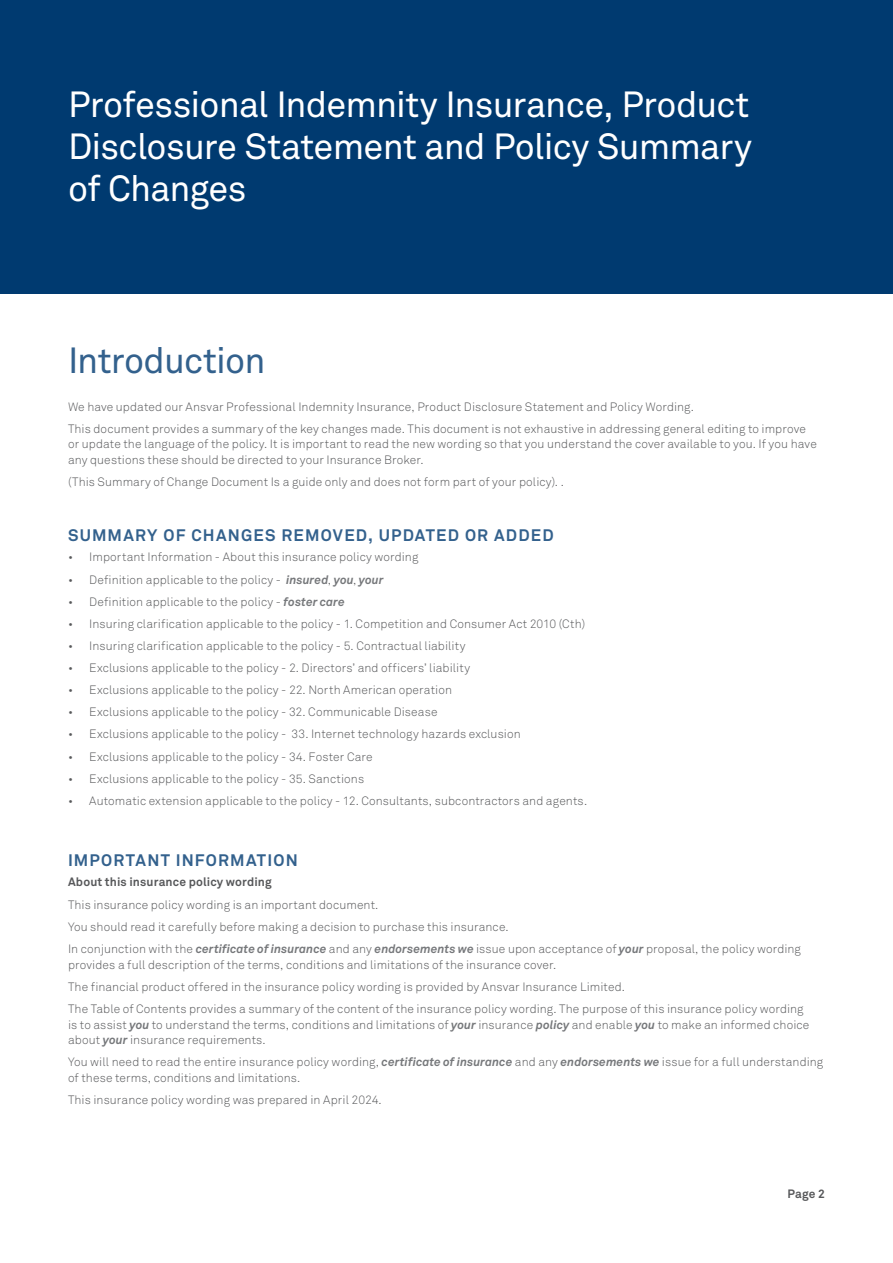
<style>
.page{position:relative;width:893px;height:1263px;background:#fff}
.page>*{position:absolute;margin:0;border:0;box-sizing:border-box;transform-origin:0 0}
.Section_heading{font:36px/42px "Akkurat Pro";letter-spacing:-.02em;color:#fff;text-align:justify}
.t1{font:36px "Akkurat Pro";letter-spacing:-.02em;color:#33618d}
.Body_heading_2{font:700 16.5px "Akkurat Pro";letter-spacing:.07em;color:#33618d}
.t2{font:12px/15.8px "Akkurat Light Pro";letter-spacing:.01em;color:#57585a}
.t3{font:700 12px "Akkurat Pro";letter-spacing:.015em;color:#57585a}
.s1{font-family:"Akkurat Pro";font-weight:700;font-style:italic;color:#76787b}
</style>
<div class="page">
<div style="left:0;top:0;width:893px;height:293px;background:#003a70"></div>
<p class="Section_heading" style="left:68px;top:85px;width:685px">Professional Indemnity Insurance, Product Disclosure Statement and Policy Summary of Changes</p>
<p class="t1" style="left:68px;top:339px;width:199px">Introduction</p>
<p class="t2" style="left:68px;top:399px;width:627px">We have updated our Ansvar Professional Indemnity Insurance, Product Disclosure Statement and Policy Wording.</p>
<p class="t2" style="left:68px;top:421px;width:750px">This document provides a summary of the key changes made. This document is not exhaustive in addressing general editing to improve or update the language of the policy. It is important to read the new wording so that you understand the cover available to you. If you have any questions these should be directed to your Insurance Broker.</p>
<p class="t2" style="left:68px;top:474px;width:497px">(This Summary of Change Document Is a guide only and does not form part of your policy). .</p>
<p class="Body_heading_2" style="left:68px;top:525px;width:487px">SUMMARY OF CHANGES REMOVED, UPDATED OR ADDED</p>
<p class="t2" style="left:68px;top:550px;width:352px">• Important Information - About this insurance policy wording</p>
<p class="t2" style="left:68px;top:572px;width:317px">• Definition applicable to the policy - <span class="s1">insured</span>, <span class="s1">you</span>, <span class="s1">your</span></p>
<p class="t2" style="left:68px;top:594px;width:278px">• Definition applicable to the policy - <span class="s1">foster care</span></p>
<p class="t2" style="left:68px;top:616px;width:519px">• Insuring clarification applicable to the policy - 1. Competition and Consumer Act 2010 (Cth)</p>
<p class="t2" style="left:68px;top:638px;width:399px">• Insuring clarification applicable to the policy - 5. Contractual liability</p>
<p class="t2" style="left:68px;top:660px;width:404px">• Exclusions applicable to the policy - 2. Directors’ and officers’ liability</p>
<p class="t2" style="left:68px;top:682px;width:385px">• Exclusions applicable to the policy - 22. North American operation</p>
<p class="t2" style="left:68px;top:704px;width:371px">• Exclusions applicable to the policy - 32. Communicable Disease</p>
<p class="t2" style="left:68px;top:727px;width:454px">• Exclusions applicable to the policy - 33. Internet technology hazards exclusion</p>
<p class="t2" style="left:68px;top:749px;width:306px">• Exclusions applicable to the policy - 34. Foster Care</p>
<p class="t2" style="left:68px;top:771px;width:298px">• Exclusions applicable to the policy - 35. Sanctions</p>
<p class="t2" style="left:68px;top:793px;width:521px">• Automatic extension applicable to the policy - 12. Consultants, subcontractors and agents.</p>
<p class="Body_heading_2" style="left:68px;top:850px;width:231px">IMPORTANT INFORMATION</p>
<p class="t3" style="left:68px;top:875px;width:205px">About this insurance policy wording</p>
<p class="t2" style="left:68px;top:897px;width:312px">This insurance policy wording is an important document.</p>
<p class="t2" style="left:68px;top:919px;width:442px">You should read it carefully before making a decision to purchase this insurance.</p>
<p class="t2" style="left:68px;top:941px;width:734px">In conjunction with the <span class="s1">certificate of insurance</span> and any <span class="s1">endorsements we</span> issue upon acceptance of <span class="s1">your</span> proposal, the policy wording provides a full description of the terms, conditions and limitations of the insurance cover.</p>
<p class="t2" style="left:68px;top:979px;width:558px">The financial product offered in the insurance policy wording is provided by Ansvar Insurance Limited.</p>
<p class="t2" style="left:68px;top:1001px;width:743px">The Table of Contents provides a summary of the content of the insurance policy wording. The purpose of this insurance policy wording is to assist <span class="s1">you</span> to understand the terms, conditions and limitations of <span class="s1">your</span> insurance <span class="s1">policy</span> and enable <span class="s1">you</span> to make an informed choice about <span class="s1">your</span> insurance requirements.</p>
<p class="t2" style="left:68px;top:1054px;width:757px">You will need to read the entire insurance policy wording, <span class="s1">certificate of insurance</span> and any <span class="s1">endorsements we</span> issue for a full understanding of these terms, conditions and limitations.</p>
<p class="t2" style="left:68px;top:1092px;width:315px">This insurance policy wording was prepared in April 2024.</p>
<p class="t3" style="left:788px;top:1186px;width:39px">Page 2</p>
</div>
